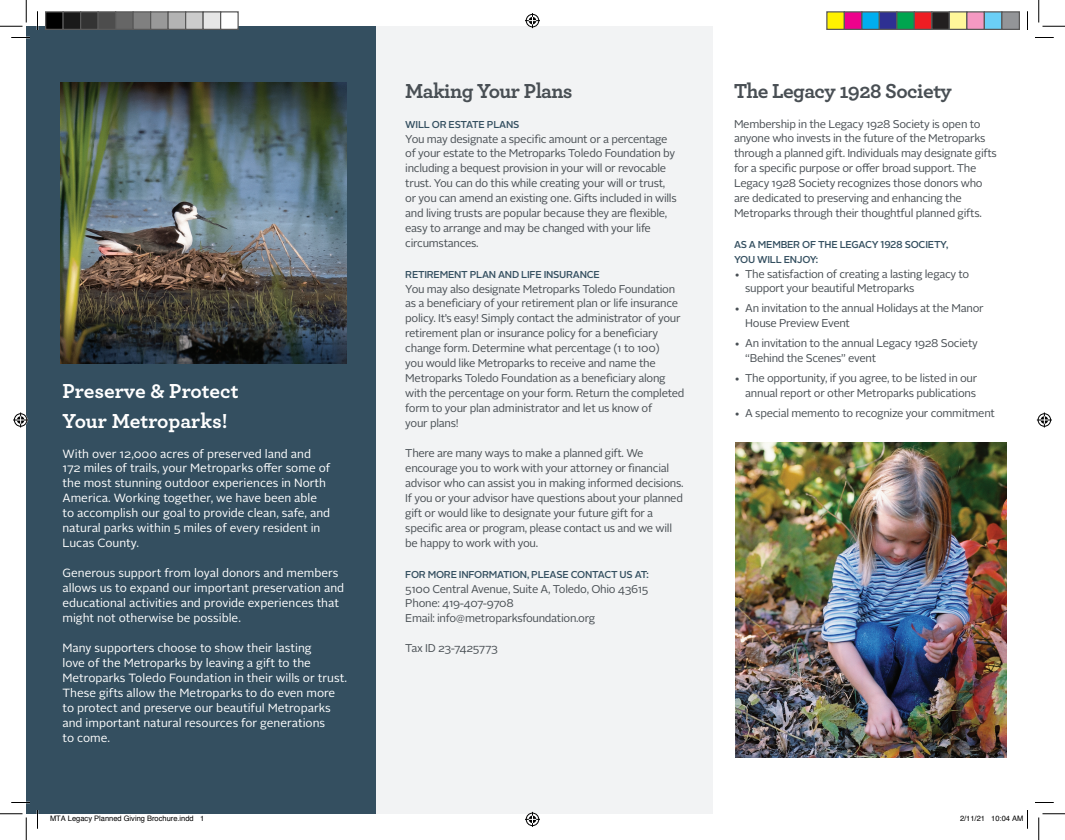
<style>
.page{position:relative;width:1065px;height:840px;background:#fff}
.page>*{position:absolute;margin:0;border:0;box-sizing:border-box;transform-origin:0 0}
.t1{font:700 21.25px "Archer";letter-spacing:-.03em;color:#494f54}
.t2{font:700 21.25px/30px "Archer";color:#fff}
.t3{font:11.88px/15px "Alright Sans";color:#fff}
.t4{font:11.25px/15px "Alright Sans";letter-spacing:-.025em;color:#494f54}
.t5{font:500 10px/15px "Alright Sans";letter-spacing:-.025em;color:#344f60}
.t6{font:7.5px "Helvetica";color:#000}
</style>
<div class="page">
<div style="left:26px;top:26px;width:686px;height:788px;background:#f2f3f4"></div>
<div style="left:26px;top:26px;width:350px;height:788px;background:#344f60"></div>
<img style="left:60px;top:82px;width:287px;height:282px">
<img style="left:735px;top:442px;width:271px;height:316px">
<svg style="left:11px;top:37px;width:19px;height:1px"></svg>
<svg style="left:1035px;top:37px;width:19px;height:1px"></svg>
<svg style="left:11px;top:802px;width:19px;height:1px"></svg>
<svg style="left:1035px;top:802px;width:19px;height:1px"></svg>
<svg style="left:37px;top:11px;width:1px;height:19px"></svg>
<svg style="left:37px;top:810px;width:1px;height:19px"></svg>
<svg style="left:1027px;top:11px;width:1px;height:19px"></svg>
<svg style="left:0;top:0;width:27px;height:27px"></svg>
<svg style="left:0;top:814px;width:27px;height:26px"></svg>
<svg style="left:1039px;top:0;width:26px;height:27px"></svg>
<svg style="left:1039px;top:814px;width:26px;height:26px"></svg>
<svg style="left:525px;top:13px;width:15px;height:15px"></svg>
<svg style="left:525px;top:812px;width:15px;height:15px"></svg>
<svg style="left:13px;top:412px;width:15px;height:16px"></svg>
<svg style="left:1037px;top:412px;width:15px;height:16px"></svg>
<div style="left:46px;top:12px;width:17px;height:17px;background:#000"></div>
<div style="left:45px;top:11px;width:19px;height:19px;border:1px solid #595959"></div>
<div style="left:63px;top:12px;width:18px;height:17px;background:#1a1a1a"></div>
<div style="left:62px;top:11px;width:19px;height:19px;border:1px solid #595959"></div>
<div style="left:81px;top:12px;width:17px;height:17px;background:#333"></div>
<div style="left:80px;top:11px;width:19px;height:19px;border:1px solid #595959"></div>
<div style="left:98px;top:12px;width:18px;height:17px;background:#4d4d4d"></div>
<div style="left:98px;top:11px;width:18px;height:19px;border:1px solid #595959"></div>
<div style="left:116px;top:12px;width:17px;height:17px;background:#666"></div>
<div style="left:115px;top:11px;width:19px;height:19px;border:1px solid #595959"></div>
<div style="left:133px;top:12px;width:18px;height:17px;background:#808080"></div>
<div style="left:132px;top:11px;width:19px;height:19px;border:1px solid #595959"></div>
<div style="left:151px;top:12px;width:17px;height:17px;background:#999"></div>
<div style="left:150px;top:11px;width:19px;height:19px;border:1px solid #595959"></div>
<div style="left:168px;top:12px;width:18px;height:17px;background:#b3b3b3"></div>
<div style="left:168px;top:11px;width:18px;height:19px;border:1px solid #595959"></div>
<div style="left:186px;top:12px;width:17px;height:17px;background:#ccc"></div>
<div style="left:185px;top:11px;width:19px;height:19px;border:1px solid #595959"></div>
<div style="left:203px;top:12px;width:18px;height:17px;background:#e6e6e6"></div>
<div style="left:202px;top:11px;width:19px;height:19px;border:1px solid #595959"></div>
<div style="left:221px;top:12px;width:17px;height:17px;background:#fff"></div>
<div style="left:220px;top:11px;width:19px;height:19px;border:1px solid #595959"></div>
<div style="left:827px;top:12px;width:17px;height:17px;background:#fff101"></div>
<div style="left:826px;top:11px;width:19px;height:19px;border:1px solid #595959"></div>
<div style="left:844px;top:12px;width:18px;height:17px;background:#ed028c"></div>
<div style="left:844px;top:11px;width:18px;height:19px;border:1px solid #595959"></div>
<div style="left:862px;top:12px;width:17px;height:17px;background:#00aeef"></div>
<div style="left:861px;top:11px;width:19px;height:19px;border:1px solid #595959"></div>
<div style="left:879px;top:12px;width:18px;height:17px;background:#2e3092"></div>
<div style="left:879px;top:11px;width:19px;height:19px;border:1px solid #595959"></div>
<div style="left:897px;top:12px;width:17px;height:17px;background:#00a54f"></div>
<div style="left:896px;top:11px;width:19px;height:19px;border:1px solid #595959"></div>
<div style="left:914px;top:12px;width:18px;height:17px;background:#ee1d23"></div>
<div style="left:914px;top:11px;width:18px;height:19px;border:1px solid #595959"></div>
<div style="left:932px;top:12px;width:17px;height:17px;background:#231f20"></div>
<div style="left:931px;top:11px;width:19px;height:19px;border:1px solid #595959"></div>
<div style="left:949px;top:12px;width:18px;height:17px;background:#fff79a"></div>
<div style="left:949px;top:11px;width:19px;height:19px;border:1px solid #595959"></div>
<div style="left:967px;top:12px;width:17px;height:17px;background:#f499c2"></div>
<div style="left:966px;top:11px;width:19px;height:19px;border:1px solid #595959"></div>
<div style="left:984px;top:12px;width:18px;height:17px;background:#6bcff6"></div>
<div style="left:984px;top:11px;width:18px;height:19px;border:1px solid #595959"></div>
<div style="left:1002px;top:12px;width:17px;height:17px;background:#939598"></div>
<div style="left:1001px;top:11px;width:19px;height:19px;border:1px solid #595959"></div>
<svg style="left:1027px;top:810px;width:1px;height:19px"></svg>
<h1 class="t2" style="left:62px;top:374px;width:178px">Preserve &amp; Protect<br>Your Metroparks!</h1>
<p class="t3" style="left:62px;top:446px;width:269px">With over 12,000 acres of preserved land and 172 miles of trails, your Metroparks offer some of the most stunning outdoor experiences in North America. Working together, we have been able to accomplish our goal to provide clean, safe, and natural parks within 5 miles of every resident in Lucas County.</p>
<p class="t3" style="left:62px;top:566px;width:283px">Generous support from loyal donors and members allows us to expand our important preservation and educational activities and provide experiences that might not otherwise be possible.</p>
<p class="t3" style="left:62px;top:641px;width:286px">Many supporters choose to show their lasting<br>love of the Metroparks by leaving a gift to the Metroparks Toledo Foundation in their wills or trust.<br>These gifts allow the Metroparks to do even more to protect and preserve our beautiful Metroparks and important natural resources for generations<br>to come.</p>
<h1 class="t1" style="left:405px;top:74px;width:169px">Making Your Plans</h1>
<p class="t5" style="left:405px;top:117px;width:116px">WILL OR ESTATE PLANS</p>
<p class="t4" style="left:405px;top:131px;width:273px">You may designate a specific amount or a percentage of your estate to the Metroparks Toledo Foundation by including a bequest provision in your will or revocable trust. You can do this while creating your will or trust, or you can amend an existing one. Gifts included in wills and living trusts are popular because they are flexible, easy to arrange and may be changed with your life circumstances.</p>
<p class="t5" style="left:405px;top:267px;width:195px">RETIREMENT PLAN AND LIFE INSURANCE</p>
<p class="t4" style="left:405px;top:281px;width:281px">You may also designate Metroparks Toledo Foundation as a beneficiary of your retirement plan or life insurance policy. It’s easy! Simply contact the administrator of your retirement plan or insurance policy for a beneficiary change form. Determine what percentage (1 to 100)<br>you would like Metroparks to receive and name the Metroparks Toledo Foundation as a beneficiary along with the percentage on your form. Return the completed form to your plan administrator and let us know of<br>your plans!</p>
<p class="t4" style="left:405px;top:446px;width:280px">There are many ways to make a planned gift. We encourage you to work with your attorney or financial advisor who can assist you in making informed decisions.<br>If you or your advisor have questions about your planned gift or would like to designate your future gift for a specific area or program, please contact us and we will be happy to work with you.</p>
<p class="t5" style="left:405px;top:567px;width:8px">FOR</p>
<p class="t5" style="left:428px;top:567px;width:9px">MOR</p>
<p class="t5" style="left:451px;top:567px;width:16px">E INFORMATION</p>
<p class="t5" style="left:527px;top:567px;width:52px">, PLEASE CONTACT</p>
<p class="t5" style="left:620px;top:567px;width:31px">US AT:</p>
<p class="t4" style="left:405px;top:581px;width:245px">5100 Central Avenue, Suite A, Toledo, Ohio 43615<br>Phone: 419-407-9708<br>Email: info@metroparksfoundation.org</p>
<p class="t4" style="left:405px;top:641px;width:94px">Tax ID 23-7425773</p>
<h1 class="t1" style="left:734px;top:74px;width:219px">The Legacy 1928 Society</h1>
<p class="t4" style="left:734px;top:116px;width:264px">Membership in the Legacy 1928 Society is open to anyone who invests in the future of the Metroparks through a planned gift. Individuals may designate gifts for a specific purpose or offer broad support. The Legacy 1928 Society recognizes those donors who are dedicated to preserving and enhancing the Metroparks through their thoughtful planned gifts.</p>
<p class="t5" style="left:734px;top:237px;width:216px">AS A MEMBER OF THE LEGACY 1928 SOCIETY,<br>YOU WILL ENJOY:</p>
<p class="t4" style="left:745px;top:266px;width:226px;text-indent:-11px">• The satisfaction of creating a lasting legacy to support your beautiful Metroparks</p>
<p class="t4" style="left:745px;top:301px;width:240px;text-indent:-11px">• An invitation to the annual Holidays at the Manor<br>House Preview Event</p>
<p class="t4" style="left:745px;top:336px;width:234px;text-indent:-11px">• An invitation to the annual Legacy 1928 Society “Behind the Scenes” event</p>
<p class="t4" style="left:734px;top:371px;width:245px;text-align:right">• The opportunity, if you agree, to be listed in our annual report or other Metroparks publications</p>
<p class="t4" style="left:734px;top:406px;width:262px">• A special memento to recognize your commitment</p>
<p class="t6" style="left:50px;top:813px;width:156px">MTA Legacy Planned Giving Brochure.indd 1</p>
<p class="t6" style="left:960px;top:813px;width:65px">2/11/21 10:04 AM</p>
</div>
